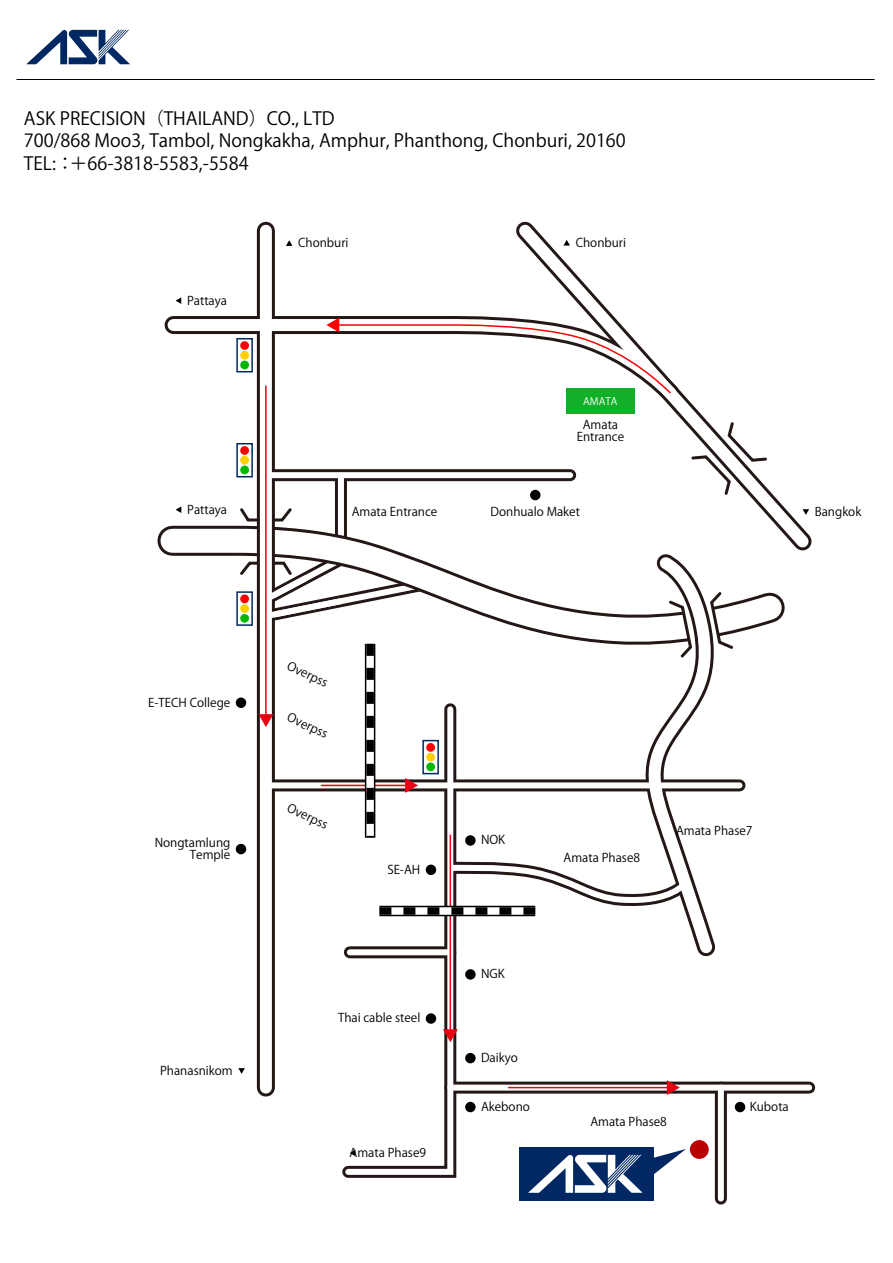
<style>
.page{position:relative;width:893px;height:1263px;background:#fff}
.page>*{position:absolute;margin:0;border:0;box-sizing:border-box;transform-origin:0 0}
.t1{font:18px/22.5px "Hira Kaku Pro W6 90 ms RKSJ H";color:#000}
.t2{font:12px/12px "Hira Kaku Pro W3 90 ms RKSJ H";color:#000;text-align:right}
.t3{font:10.2px "Hira Kaku Pro W3 90 ms RKSJ H";color:#fff}
</style>
<div class="page">
<svg style="left:26px;top:30px;width:104px;height:34px"></svg>
<hr style="left:16px;top:79px;width:858px;height:1px;background:#000">
<div style="left:335px;top:475px;width:12px;height:76px;background:#231815"></div>
<svg style="left:275px;top:469px;width:225px;height:12px"></svg>
<div style="left:338px;top:475px;width:6px;height:76px;background:#fff"></div>
<svg style="left:157px;top:523px;width:628px;height:110px"></svg>
<svg style="left:456px;top:1081px;width:353px;height:12px;background:#4f4644"></svg>
<svg style="left:715px;top:1090px;width:12px;height:108px"></svg>
<svg style="left:500px;top:469px;width:285px;height:98px"></svg>
<svg style="left:342px;top:962px;width:114px;height:216px"></svg>
<svg style="left:450px;top:1084px;width:359px;height:6px"></svg>
<div style="left:718px;top:1087px;width:6px;height:111px;background:#fff"></div>
<svg style="left:257px;top:231px;width:18px;height:856px;background:#2a1f1c"></svg>
<svg style="left:240px;top:505px;width:52px;height:18px"></svg>
<div style="left:260px;top:231px;width:12px;height:856px;background:#fff"></div>
<svg style="left:508px;top:221px;width:304px;height:337px"></svg>
<svg style="left:164px;top:313px;width:523px;height:97px"></svg>
<div style="left:266px;top:472px;width:304px;height:6px;background:#fff"></div>
<svg style="left:690px;top:420px;width:79px;height:77px"></svg>
<svg style="left:326px;top:317px;width:346px;height:78px"></svg>
<hr style="left:265px;top:386px;width:2px;height:330px;background:#e60012">
<hr style="left:450px;top:835px;width:1px;height:196px;background:#e60012">
<svg style="left:443px;top:1029px;width:15px;height:13px"></svg>
<hr style="left:509px;top:1087px;width:160px;height:1px;background:#e60012">
<svg style="left:667px;top:1080px;width:13px;height:15px"></svg>
<div style="left:519px;top:1147px;width:134px;height:54px;background:#012862"></div>
<svg style="left:528px;top:1149px;width:158px;height:44px"></svg>
<div style="left:690px;top:1140px;width:19px;height:19px;background:#ba0000;border-radius:50%"></div>
<div style="left:735px;top:1102px;width:10px;height:10px;background:#000;border-radius:50%"></div>
<div style="left:465px;top:1102px;width:11px;height:10px;background:#000;border-radius:50%"></div>
<div style="left:465px;top:1053px;width:11px;height:10px;background:#000;border-radius:50%"></div>
<div style="left:426px;top:1013px;width:10px;height:11px;background:#000;border-radius:50%"></div>
<div style="left:465px;top:969px;width:11px;height:11px;background:#000;border-radius:50%"></div>
<div style="left:530px;top:490px;width:10px;height:10px;background:#000;border-radius:50%"></div>
<div style="left:566px;top:388px;width:69px;height:26px;background:#12af28"></div>
<svg style="left:238px;top:1068px;width:7px;height:6px"></svg>
<svg style="left:176px;top:506px;width:5px;height:7px"></svg>
<svg style="left:176px;top:297px;width:5px;height:7px"></svg>
<svg style="left:286px;top:240px;width:6px;height:6px"></svg>
<svg style="left:803px;top:509px;width:6px;height:6px"></svg>
<svg style="left:563px;top:240px;width:7px;height:6px"></svg>
<svg style="left:350px;top:1150px;width:5px;height:6px"></svg>
<svg style="left:237px;top:543px;width:499px;height:419px"></svg>
<div style="left:240px;top:341px;width:9px;height:9px;background:#f00;border-radius:50%"></div>
<div style="left:240px;top:351px;width:9px;height:9px;background:#ffcf00;border-radius:50%"></div>
<div style="left:240px;top:361px;width:9px;height:8px;background:#00b800;border-radius:50%"></div>
<div style="left:236px;top:338px;width:17px;height:34px;border:2px solid #012862"></div>
<div style="left:240px;top:446px;width:9px;height:9px;background:#f00;border-radius:50%"></div>
<div style="left:240px;top:456px;width:9px;height:9px;background:#ffcf00;border-radius:50%"></div>
<div style="left:240px;top:466px;width:9px;height:8px;background:#00b800;border-radius:50%"></div>
<div style="left:236px;top:443px;width:17px;height:34px;border:2px solid #012862"></div>
<div style="left:240px;top:594px;width:9px;height:9px;background:#f00;border-radius:50%"></div>
<div style="left:240px;top:604px;width:9px;height:9px;background:#ffcf00;border-radius:50%"></div>
<div style="left:240px;top:614px;width:9px;height:9px;background:#00b800;border-radius:50%"></div>
<div style="left:236px;top:591px;width:17px;height:35px;border:2px solid #012862"></div>
<div style="left:426px;top:743px;width:9px;height:9px;background:#f00;border-radius:50%"></div>
<div style="left:426px;top:753px;width:9px;height:8px;background:#ffcf00;border-radius:50%"></div>
<div style="left:426px;top:762px;width:9px;height:9px;background:#00b800;border-radius:50%"></div>
<div style="left:422px;top:740px;width:17px;height:34px;border:2px solid #012862"></div>
<h1 class="t1" style="left:24px;top:107px;width:603px">ASK PRECISION（THAILAND）CO., LTD<br>700/868 Moo3, Tambol, Nongkakha, Amphur, Phanthong, Chonburi, 20160<br>TEL:：＋66-3818-5583,-5584</h1>
<p class="t2" style="left:187px;top:295px;width:41px">Pattaya</p>
<p class="t2" style="left:187px;top:504px;width:41px">Pattaya</p>
<p class="t2" style="left:298px;top:237px;width:52px">Chonburi</p>
<p class="t2" style="left:576px;top:237px;width:52px">Chonburi</p>
<p class="t3" style="left:583px;top:395px;width:36px">AMATA</p>
<p class="t2" style="left:577px;top:418px;width:49px;text-align:center">Amata<br>Entrance</p>
<p class="t2" style="left:352px;top:505px;width:87px">Amata Entrance</p>
<p class="t2" style="left:491px;top:505px;width:91px">Donhualo Maket</p>
<p class="t2" style="left:815px;top:506px;width:48px">Bangkok</p>
<p class="t2" style="left:148px;top:696px;width:84px">E-TECH College</p>
<p class="t2" style="left:155px;top:837px;width:77px">Nongtamlung<br>Temple</p>
<p class="t2" style="left:291px;top:660px;width:45px;rotate:25deg">Overpss</p>
<p class="t2" style="left:291px;top:711px;width:45px;rotate:25deg">Overpss</p>
<p class="t2" style="left:291px;top:802px;width:45px;rotate:25deg">Overpss</p>
<p class="t2" style="left:387px;top:863px;width:34px">SE-AH</p>
<p class="t2" style="left:160px;top:1065px;width:74px">Phanasnikom</p>
<p class="t2" style="left:338px;top:1012px;width:84px">Thai cable steel</p>
<p class="t2" style="left:350px;top:1147px;width:78px">Amata Phase9</p>
<p class="t2" style="left:481px;top:834px;width:26px">NOK</p>
<p class="t2" style="left:481px;top:968px;width:25px">NGK</p>
<p class="t2" style="left:564px;top:852px;width:78px">Amata Phase8</p>
<p class="t2" style="left:676px;top:824px;width:78px">Amata Phase7</p>
<p class="t2" style="left:481px;top:1052px;width:38px">Daikyo</p>
<p class="t2" style="left:481px;top:1101px;width:50px">Akebono</p>
<p class="t2" style="left:750px;top:1101px;width:40px">Kubota</p>
<p class="t2" style="left:590px;top:1116px;width:78px">Amata Phase8</p>
</div>
